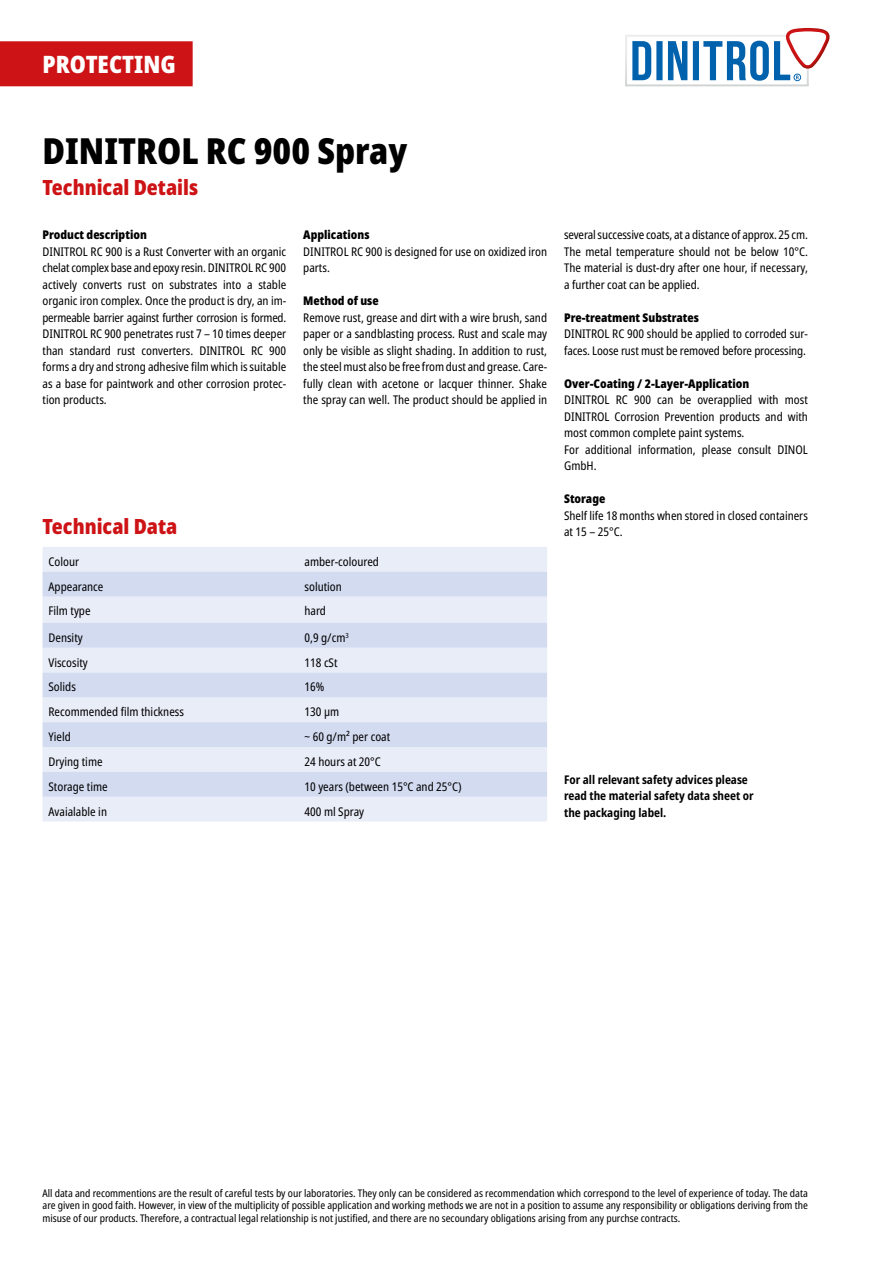
<style>
.page{position:relative;width:893px;height:1263px;background:#fff}
.page>*{position:absolute;margin:0;border:0;box-sizing:border-box;transform-origin:0 0}
.t1{font:900 condensed 36px "Noto Sans";color:#000}
.t2{font:900 condensed 24px "Noto Sans";color:#fff}
.t3{font:900 condensed 21px "Noto Sans";color:#cd1316}
.t4{font:condensed 12px/16.5px "Noto Sans";color:#000;text-align:justify}
.t5{font:900 condensed 12px "Noto Sans";color:#000}
.t6{font:700 condensed 12px/16.5px "Noto Sans";color:#000}
.t7{font:condensed 10.5px/12.6px "Noto Sans";color:#000;text-align:justify}
</style>
<div class="page">
<div style="left:0;top:41px;width:193px;height:45px;background:#cd1316"></div>
<div style="left:625px;top:35px;width:184px;height:51px;background:#e5e6e6"></div>
<div style="left:627px;top:37px;width:180px;height:47px;background:#fff"></div>
<svg style="left:632px;top:28px;width:198px;height:53px"></svg>
<div style="left:43px;top:547px;width:504px;height:274px;background:#e9edf8"></div>
<svg style="left:43px;top:572px;width:504px;height:225px;background:#dce3f4"></svg>
<h2 class="t2" style="left:43px;top:46px;width:135px">PROTECTING</h2>
<h1 class="t1" style="left:43px;top:124px;width:366px">DINITROL RC 900 Spray</h1>
<h3 class="t3" style="left:43px;top:172px;width:157px">Technical Details</h3>
<p class="t5" style="left:43px;top:226px;width:106px">Product description</p>
<p class="t4" style="left:43px;top:243px;width:245px">DINITROL RC 900 is a Rust Converter with an organic chelat complex base and epoxy resin. DINITROL RC 900 actively converts rust on substrates into a stable organic iron complex. Once the product is dry, an im&shy;permeable barrier against further corrosion is formed.<br>DINITROL RC 900 penetrates rust 7 – 10 times deeper than standard rust converters. DINITROL RC 900 forms a dry and strong adhesive film which is suitable as a base for paintwork and other corrosion protec&shy;tion products.</p>
<p class="t5" style="left:303px;top:226px;width:68px">Applications</p>
<p class="t4" style="left:303px;top:243px;width:245px">DINITROL RC 900 is designed for use on oxidized iron parts.</p>
<p class="t5" style="left:303px;top:292px;width:77px">Method of use</p>
<p class="t4" style="left:303px;top:309px;width:245px">Remove rust, grease and dirt with a wire brush, sand paper or a sandblasting process. Rust and scale may only be visible as slight shading. In addition to rust, the steel must also be free from dust and grease. Care&shy;fully clean with acetone or lacquer thinner. Shake the spray can well. The product should be applied in</p>
<p class="t4" style="left:564px;top:227px;width:245px">several successive coats, at a distance of approx. 25 cm.<br>The metal temperature should not be below 10°C.<br>The material is dust-dry after one hour, if necessary, a further coat can be applied.</p>
<p class="t5" style="left:564px;top:308px;width:136px">Pre-treatment Substrates</p>
<p class="t4" style="left:564px;top:326px;width:245px">DINITROL RC 900 should be applied to corroded sur&shy;faces. Loose rust must be removed before processing.</p>
<p class="t5" style="left:564px;top:374px;width:187px">Over-Coating / 2-Layer-Application</p>
<p class="t4" style="left:564px;top:392px;width:245px;text-align:left">DINITROL RC 900 can be overapplied with most DINITROL Corrosion Prevention products and with most common complete paint systems.<br>For additional information, please consult DINOL GmbH.</p>
<p class="t5" style="left:564px;top:490px;width:43px">Storage</p>
<p class="t4" style="left:564px;top:507px;width:245px">Shelf life 18 months when stored in closed containers</p>
<h3 class="t3" style="left:43px;top:511px;width:136px">Technical Data</h3>
<p class="t4" style="left:564px;top:524px;width:60px">at 15 – 25°C.</p>
<p class="t4" style="left:49px;top:553px;width:32px">Colour</p>
<p class="t4" style="left:304px;top:553px;width:76px">amber-coloured</p>
<p class="t4" style="left:49px;top:578px;width:56px">Appearance</p>
<p class="t4" style="left:304px;top:578px;width:39px">solution</p>
<p class="t4" style="left:49px;top:603px;width:44px">Film type</p>
<p class="t4" style="left:304px;top:603px;width:23px">hard</p>
<p class="t4" style="left:49px;top:629px;width:36px">Density</p>
<p class="t4" style="left:304px;top:629px;width:46px">0,9 g/cm<sup>3</sup></p>
<p class="t4" style="left:49px;top:654px;width:41px">Viscosity</p>
<p class="t4" style="left:304px;top:654px;width:35px">118 cSt</p>
<p class="t4" style="left:49px;top:679px;width:29px">Solids</p>
<p class="t4" style="left:304px;top:679px;width:21px">16%</p>
<p class="t4" style="left:49px;top:704px;width:137px">Recommended film thickness</p>
<p class="t4" style="left:304px;top:704px;width:36px">130 µm</p>
<p class="t4" style="left:49px;top:729px;width:24px">Yield</p>
<p class="t4" style="left:304px;top:729px;width:87px">~ 60 g/m² per coat</p>
<p class="t4" style="left:49px;top:753px;width:56px">Drying time</p>
<p class="t4" style="left:304px;top:753px;width:78px">24 hours at 20°C</p>
<p class="t4" style="left:49px;top:778px;width:61px">Storage time</p>
<p class="t4" style="left:304px;top:778px;width:159px">10 years (between 15°C and 25°C)</p>
<p class="t4" style="left:49px;top:803px;width:60px">Avaialable in</p>
<p class="t4" style="left:304px;top:803px;width:61px">400 ml Spray</p>
<p class="t6" style="left:564px;top:771px;width:191px">For all relevant safety advices please read the material safety data sheet or the packaging label.</p>
<p class="t7" style="left:43px;top:1187px;width:767px">All data and recommentions are the result of careful tests by our laboratories. They only can be considered as recommendation which correspond to the level of experience of today. The data are given in good faith. However, in view of the multiplicity of possible application and working methods we are not in a position to assume any responsibility or obligations deriving from the misuse of our products. Therefore, a contractual legal relationship is not justified, and there are no secoundary obligations arising from any purchse contracts.</p>
</div>
